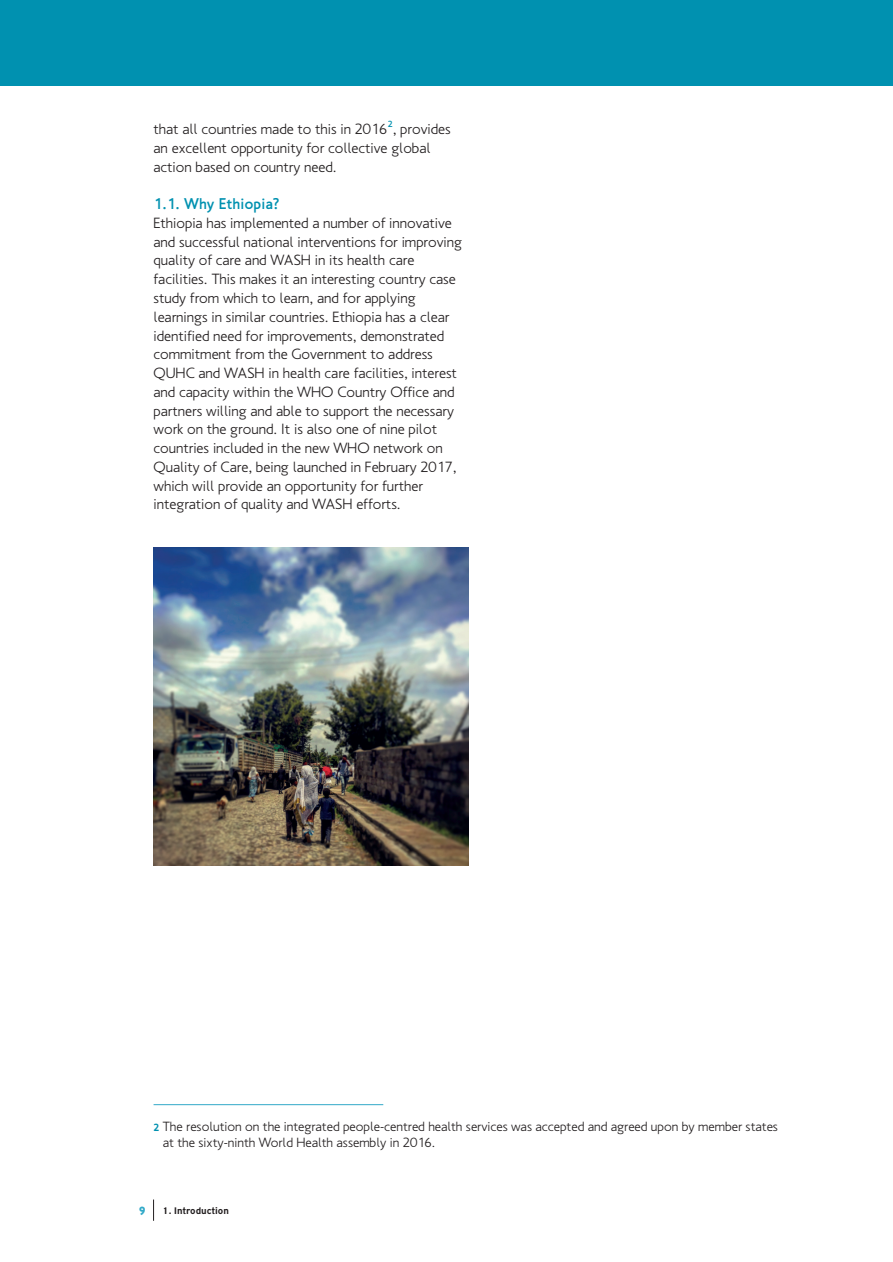
<style>
.page{position:relative;width:893px;height:1262px;background:#fff}
.page>*{position:absolute;margin:0;border:0;box-sizing:border-box;transform-origin:0 0}
.t1{font:500 15.75px "PF Transport";color:#0091b0}
.t2{font:300 15px/18.8px "PF Transport";color:#231f20}
.t3{font:300 13.5px/15.8px "PF Transport";color:#231f20}
.t4{font:900 12px "PF Transport";color:#31a9c8}
.t5{font:700 10.2px "PF Highway Gothic";color:#231f20}
.t6{font:500 9px "PF Transport";color:#0091b0}
.s1{font-weight:700;font-size:10.5px;color:#0091b0}
</style>
<div class="page">
<svg style="left:153px;top:1199px;width:1px;height:21px"></svg>
<div style="left:0;top:0;width:892px;height:85px;background:#0091b0"></div>
<hr style="left:153px;top:1104px;width:230px;height:1px;background:#31a9c8">
<img style="left:153px;top:547px;width:315px;height:318px">
<p class="t6" style="left:387px;top:121px;width:7px">2</p>
<p class="t2" style="left:153px;top:140px;width:278px">an excellent opportunity for collective global action based on country need.</p>
<p class="t1" style="left:153px;top:198px;width:127px">1.1. Why Ethiopia?</p>
<p class="t2" style="left:153px;top:215px;width:310px">Ethiopia has implemented a number of innovative and successful national interventions for improving quality of care and WASH in its health care facilities. This makes it an interesting country case study from which to learn, and for applying learnings in similar countries. Ethiopia has a clear identified need for improvements, demonstrated commitment from the Government to address QUHC and WASH in health care facilities, interest and capacity within the WHO Country Office and partners willing and able to support the necessary work on the ground. It is also one of nine pilot countries included in the new WHO network on Quality of Care, being launched in February 2017, which will provide an opportunity for further integration of quality and WASH efforts.</p>
<p class="t2" style="left:153px;top:121px;width:298px">that all countries made to this in 2016 , provides</p>
<p class="t3" style="left:163px;top:1120px;width:616px;text-indent:-9px"><span class="s1">2</span> The resolution on the integrated people-centred health services was accepted and agreed upon by member states at the sixty-ninth World Health assembly in 2016.</p>
<p class="t4" style="left:139px;top:1206px;width:8px">9</p>
<p class="t5" style="left:162px;top:1206px;width:68px">1. Introduction</p>
</div>
